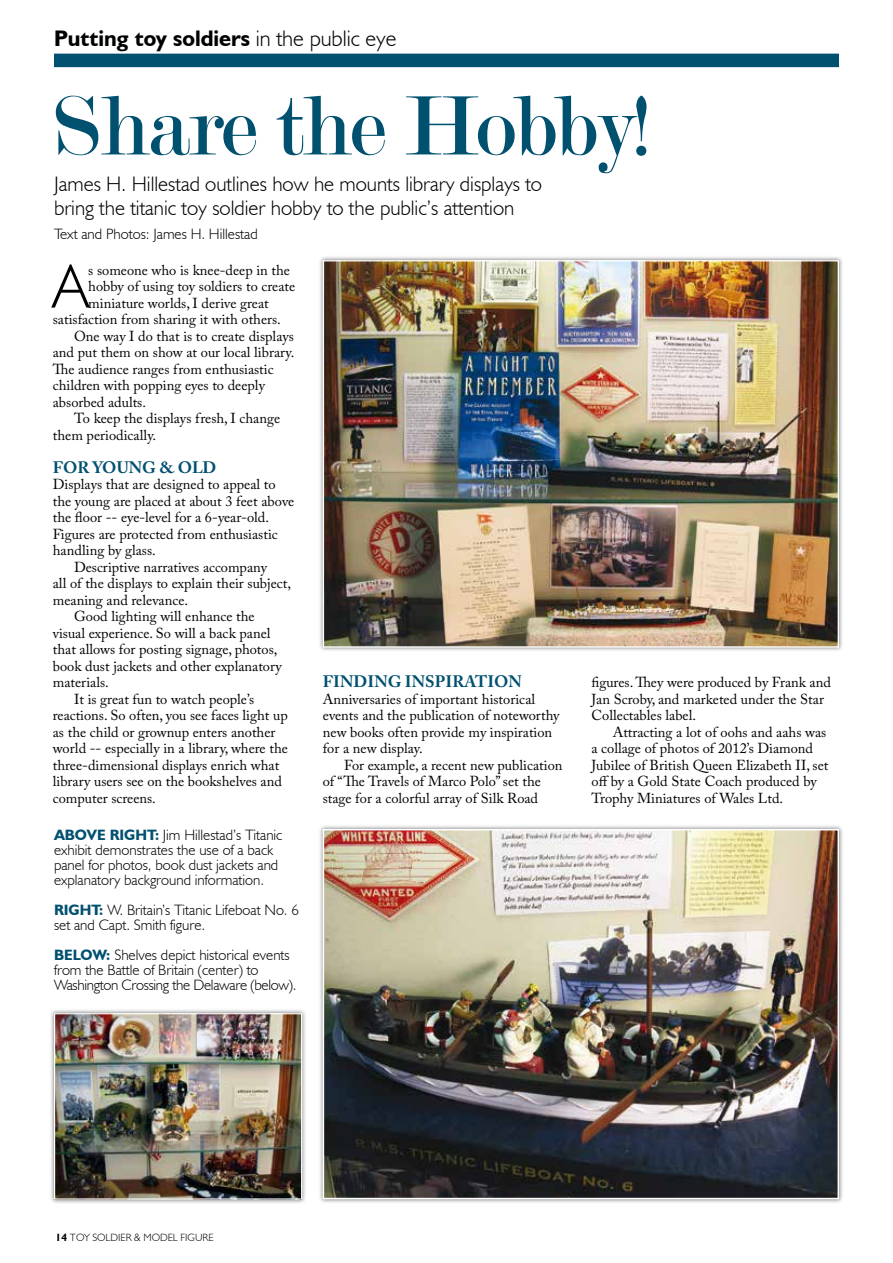
<style>
.page{position:relative;width:893px;height:1263px;background:#fff}
.page>*{position:absolute;margin:0;border:0;box-sizing:border-box;transform-origin:0 0}
.t1{font:90px "Modern";letter-spacing:-.02em;color:#00506f}
.t2{font:300 62.7px "Humanist 521 BT";color:#000}
.t3{font:700 22.5px "Humanist 521 BT";color:#000}
.t4{font:300 21px/24px "Humanist 521 BT";color:#000}
.t5{font:700 16.5px "Adobe Caslon Pro";color:#00506f}
.t6{font:300 15px/15px "Humanist 521 BT";color:#000}
.t7{font:14.4px/16.5px "Adobe Caslon Pro";color:#000}
.t8{font:300 10.5px "Humanist 521 BT";color:#000}
.s1{font-weight:300}
.s2{font-weight:700;color:#00506f}
.s3{font-weight:700}
</style>
<div class="page">
<div style="left:54px;top:54px;width:785px;height:13px;background:#00506f"></div>
<div style="left:318px;top:255px;width:525px;height:397px;background:#000;opacity:.5"></div>
<img style="left:325px;top:262px;width:512px;height:384px">
<div style="left:318px;top:824px;width:525px;height:380px;background:#000;opacity:.5"></div>
<img style="left:326px;top:832px;width:510px;height:364px">
<div style="left:323px;top:829px;width:516px;height:370px;border:2px solid #fff"></div>
<div style="left:49px;top:1008px;width:258px;height:196px;background:#000;opacity:.5"></div>
<img style="left:56px;top:1015px;width:244px;height:182px">
<div style="left:54px;top:1013px;width:248px;height:186px;border:1px solid #fff"></div>
<h3 class="t3" style="left:54px;top:24px;width:344px">Putting toy soldiers <span class="s1">in the public eye</span></h3>
<h1 class="t1" style="left:54px;top:81px;width:602px">Share the Hobby!</h1>
<h3 class="t4" style="left:54px;top:172px;width:490px">James H. Hillestad outlines how he mounts library displays to bring the titanic toy soldier hobby to the public’s attention</h3>
<p class="t6" style="left:54px;top:226px;width:205px">Text and Photos: James H. Hillestad</p>
<h2 class="t2" style="left:53px;top:248px;width:37px">A</h2>
<p class="t7" style="left:88px;top:261px;width:203px">s someone who is knee-deep in the</p>
<p class="t7" style="left:88px;top:278px;width:208px">hobby of using toy soldiers to create</p>
<p class="t7" style="left:88px;top:294px;width:182px">miniature worlds, I derive great</p>
<p class="t7" style="left:53px;top:311px;width:230px">satisfaction from sharing it with others.</p>
<p class="t7" style="left:74px;top:327px;width:221px">One way I do that is to create displays</p>
<p class="t7" style="left:53px;top:344px;width:243px">and put them on show at our local library.</p>
<p class="t7" style="left:53px;top:360px;width:222px">The audience ranges from enthusiastic</p>
<p class="t7" style="left:53px;top:377px;width:214px">children with popping eyes to deeply</p>
<p class="t7" style="left:53px;top:393px;width:95px">absorbed adults.</p>
<p class="t7" style="left:74px;top:410px;width:208px">To keep the displays fresh, I change</p>
<p class="t7" style="left:53px;top:426px;width:105px">them periodically.</p>
<p class="t5" style="left:53px;top:457px;width:165px">FOR YOUNG &amp; OLD</p>
<p class="t7" style="left:53px;top:476px;width:224px">Displays that are designed to appeal to</p>
<p class="t7" style="left:53px;top:492px;width:243px">the young are placed at about 3 feet above</p>
<p class="t7" style="left:53px;top:509px;width:218px">the floor -- eye-level for a 6-year-old.</p>
<p class="t7" style="left:53px;top:525px;width:226px">Figures are protected from enthusiastic</p>
<p class="t7" style="left:53px;top:542px;width:104px">handling by glass.</p>
<p class="t7" style="left:74px;top:558px;width:194px">Descriptive narratives accompany</p>
<p class="t7" style="left:53px;top:575px;width:240px">all of the displays to explain their subject,</p>
<p class="t7" style="left:53px;top:591px;width:137px">meaning and relevance.</p>
<p class="t7" style="left:74px;top:608px;width:182px">Good lighting will enhance the</p>
<p class="t7" style="left:53px;top:624px;width:219px">visual experience. So will a back panel</p>
<p class="t7" style="left:53px;top:641px;width:226px">that allows for posting signage, photos,</p>
<p class="t7" style="left:53px;top:657px;width:230px">book dust jackets and other explanatory</p>
<p class="t7" style="left:53px;top:674px;width:58px">materials.</p>
<p class="t7" style="left:74px;top:690px;width:182px">It is great fun to watch people’s</p>
<p class="t7" style="left:53px;top:707px;width:236px">reactions. So often, you see faces light up</p>
<p class="t7" style="left:53px;top:723px;width:224px">as the child or grownup enters another</p>
<p class="t7" style="left:53px;top:740px;width:237px">world -- especially in a library, where the</p>
<p class="t7" style="left:53px;top:756px;width:228px">three-dimensional displays enrich what</p>
<p class="t7" style="left:53px;top:773px;width:231px">library users see on the bookshelves and</p>
<p class="t7" style="left:53px;top:789px;width:105px">computer screens.</p>
<p class="t6" style="left:54px;top:827px;width:230px"><span class="s2">ABOVE RIGHT:</span> Jim Hillestad’s Titanic exhibit demonstrates the use of a back panel for photos, book dust jackets and explanatory background information.</p>
<p class="t6" style="left:54px;top:902px;width:247px"><span class="s2">RIGHT:</span> W. Britain’s Titanic Lifeboat No. 6 set and Capt. Smith figure.</p>
<p class="t6" style="left:54px;top:947px;width:244px"><span class="s2">BELOW:</span> Shelves depict historical events from the Battle of Britain (center) to<br>Washington Crossing the Delaware (below).</p>
<p class="t5" style="left:323px;top:672px;width:201px">FINDING INSPIRATION</p>
<p class="t7" style="left:323px;top:690px;width:238px">Anniversaries of important historical events and the publication of noteworthy new books often provide my inspiration for a new display.</p>
<p class="t7" style="left:323px;top:756px;width:241px;text-indent:21px">For example, a recent new publication of “The Travels of Marco Polo” set the stage for a colorful array of Silk Road</p>
<p class="t7" style="left:591px;top:674px;width:241px">figures. They were produced by Frank and<br>Jan Scroby, and marketed under the Star<br>Collectables label.</p>
<p class="t7" style="left:591px;top:723px;width:238px;text-indent:21px">Attracting a lot of oohs and aahs was a collage of photos of 2012’s Diamond Jubilee of British Queen Elizabeth II, set off by a Gold State Coach produced by Trophy Miniatures of Wales Ltd.</p>
<p class="t8" style="left:56px;top:1231px;width:159px"><span class="s3">14</span> TOY SOLDIER &amp; MODEL FIGURE</p>
</div>
